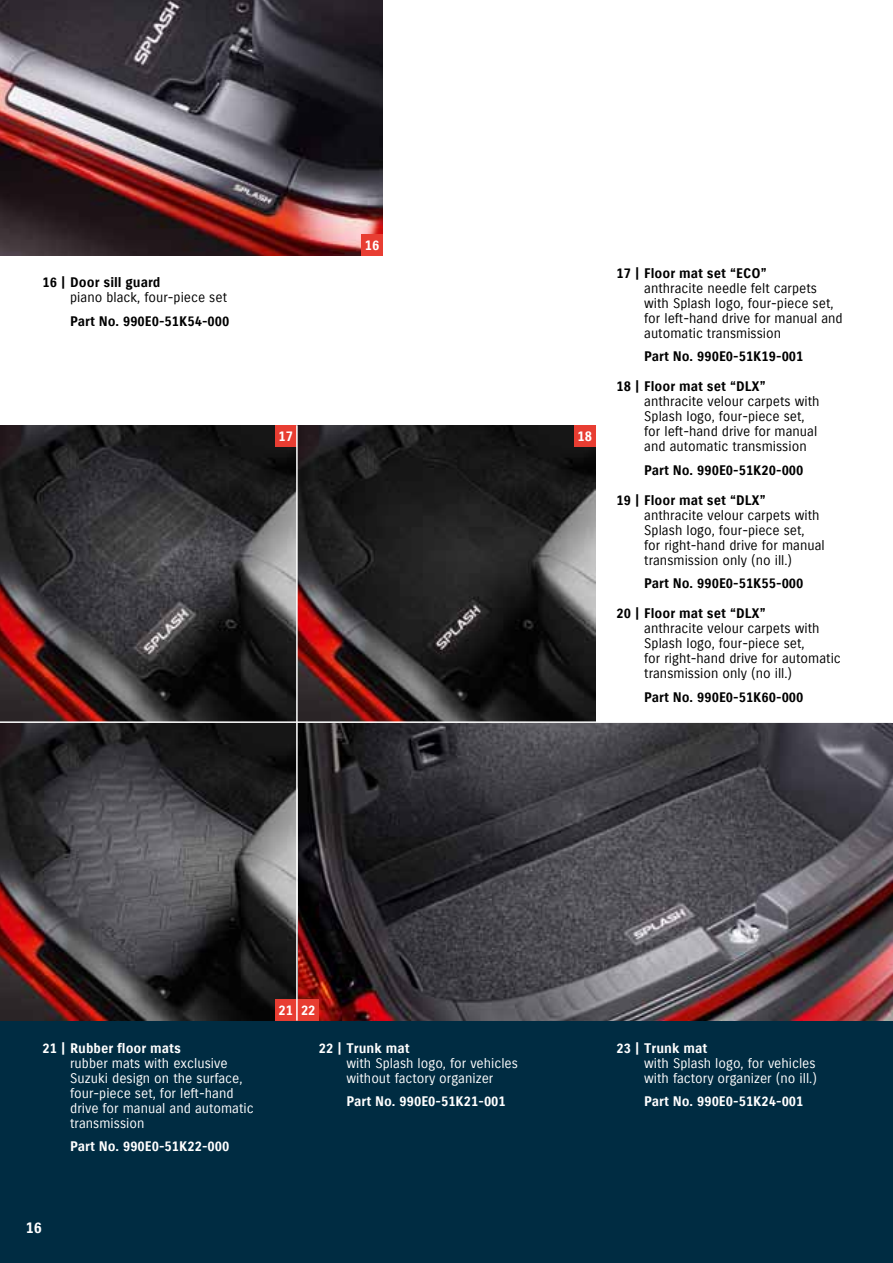
<style>
.page{position:relative;width:893px;height:1263px;background:#fff}
.page>*{position:absolute;margin:0;border:0;box-sizing:border-box;transform-origin:0 0}
.t1{font:15px "Suzuki PRO Bold";color:#fff}
.t2{font:13.5px/15px "Suzuki PRO Regular";color:#000}
.t3{font:13.5px/15px "Suzuki PRO Regular";color:#fff}
.t4{font:13.5px "Suzuki PRO Bold";color:#000}
.t5{font:13.5px "Suzuki PRO Bold";color:#fff}
</style>
<div class="page">
<div style="left:0;top:1020px;width:893px;height:243px;background:#002c42"></div>
<img style="left:298px;top:723px;width:595px;height:297px">
<img style="left:0;top:425px;width:296px;height:296px">
<svg style="left:298px;top:425px;width:297px;height:296px;background:#2d2525"></svg>
<svg style="left:0;top:723px;width:296px;height:297px;background:#40383a"></svg>
<div style="left:275px;top:425px;width:21px;height:21px;background:#e83d32"></div>
<div style="left:574px;top:425px;width:21px;height:21px;background:#e83d32"></div>
<div style="left:275px;top:999px;width:21px;height:21px;background:#e83d32"></div>
<div style="left:298px;top:999px;width:21px;height:21px;background:#e83d32"></div>
<img style="left:0;top:0;width:383px;height:255px">
<div style="left:361px;top:234px;width:22px;height:21px;background:#e83d32"></div>
<p class="t4" style="left:43px;top:274px;width:119px">16 | Door sill guard</p>
<p class="t2" style="left:70px;top:290px;width:158px">piano black, four-piece set</p>
<p class="t4" style="left:70px;top:313px;width:161px">Part No. 990E0-51K54-000</p>
<p class="t5" style="left:365px;top:237px;width:16px">16</p>
<p class="t5" style="left:278px;top:428px;width:16px">17</p>
<p class="t5" style="left:577px;top:428px;width:16px">18</p>
<p class="t4" style="left:617px;top:265px;width:152px">17 | Floor mat set “Eco”</p>
<p class="t2" style="left:644px;top:280px;width:200px">anthracite needle felt carpets with Splash logo, four-piece set, for left-hand drive for manual and automatic transmission</p>
<p class="t4" style="left:644px;top:348px;width:161px">Part No. 990E0-51K19-001</p>
<p class="t4" style="left:617px;top:378px;width:151px">18 | Floor mat set “DLX”</p>
<p class="t2" style="left:644px;top:394px;width:177px">anthracite velour carpets with<br>Splash logo, four-piece set, for left-hand drive for manual and automatic transmission</p>
<p class="t4" style="left:644px;top:462px;width:161px">Part No. 990E0-51K20-000</p>
<p class="t4" style="left:617px;top:492px;width:151px">19 | Floor mat set “DLX”</p>
<p class="t2" style="left:644px;top:507px;width:182px">anthracite velour carpets with<br>Splash logo, four-piece set,<br>for right-hand drive for manual transmission only (no ill.)</p>
<p class="t4" style="left:644px;top:575px;width:161px">Part No. 990E0-51K55-000</p>
<p class="t4" style="left:617px;top:605px;width:151px">20 | Floor mat set “DLX”</p>
<p class="t2" style="left:644px;top:621px;width:198px">anthracite velour carpets with<br>Splash logo, four-piece set,<br>for right-hand drive for automatic transmission only (no ill.)</p>
<p class="t4" style="left:644px;top:689px;width:161px">Part No. 990E0-51K60-000</p>
<p class="t5" style="left:43px;top:1040px;width:140px">21 | Rubber floor mats</p>
<p class="t3" style="left:70px;top:1055px;width:185px">rubber mats with exclusive<br>Suzuki design on the surface, four-piece set, for left-hand drive for manual and automatic transmission</p>
<p class="t5" style="left:70px;top:1138px;width:161px">Part No. 990E0-51K22-000</p>
<p class="t5" style="left:278px;top:1002px;width:39px">21 22</p>
<p class="t5" style="left:319px;top:1040px;width:92px">22 | Trunk mat</p>
<p class="t3" style="left:347px;top:1055px;width:173px">with Splash logo, for vehicles without factory organizer</p>
<p class="t5" style="left:347px;top:1093px;width:161px">Part No. 990E0-51K21-001</p>
<p class="t1" style="left:26px;top:1219px;width:18px">16</p>
<p class="t5" style="left:617px;top:1040px;width:92px">23 | Trunk mat</p>
<p class="t3" style="left:644px;top:1055px;width:174px">with Splash logo, for vehicles with factory organizer (no ill.)</p>
<p class="t5" style="left:644px;top:1093px;width:161px">Part No. 990E0-51K24-001</p>
</div>
